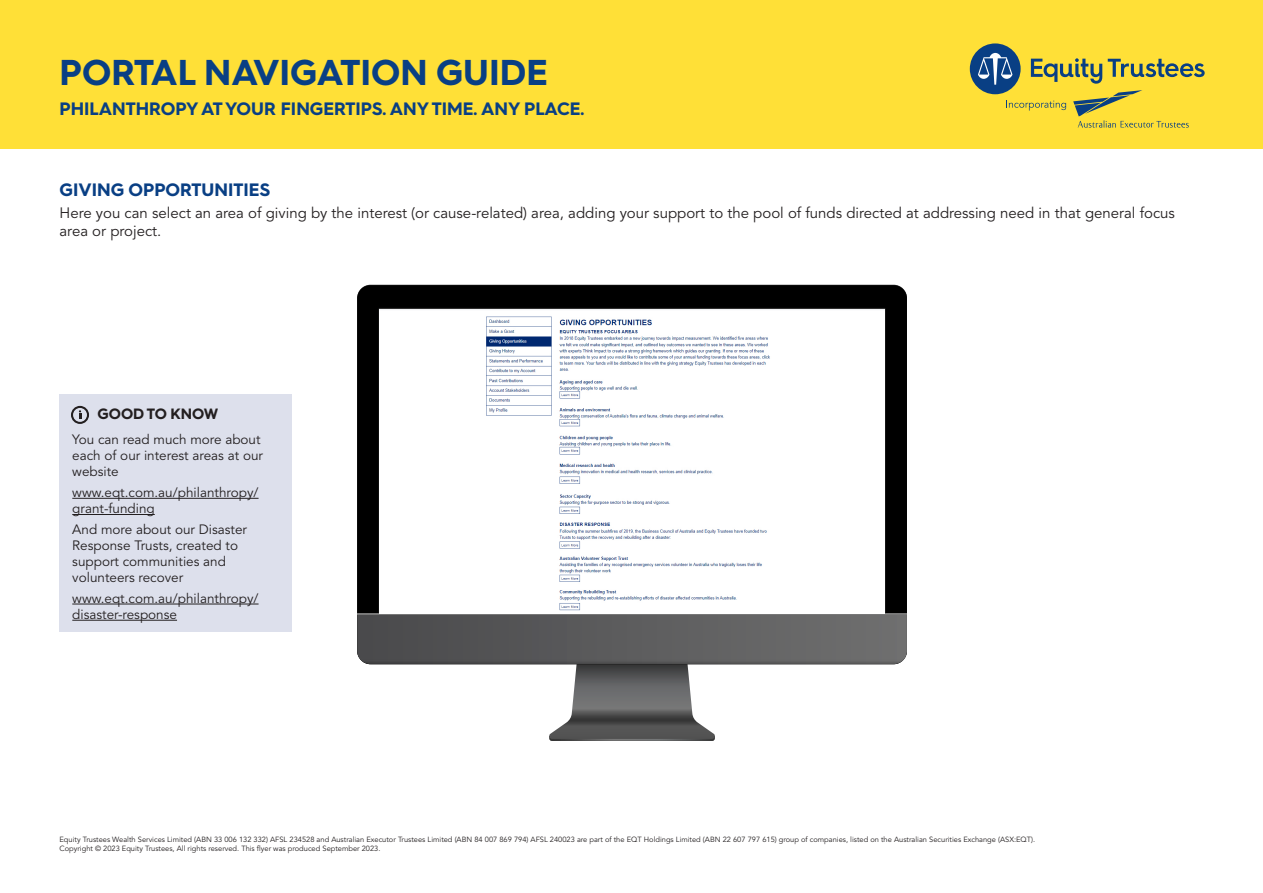
<style>
.page{position:relative;width:1263px;height:893px;background:#fff}
.page>*{position:absolute;margin:0;border:0;box-sizing:border-box;transform-origin:0 0}
.t1{font:700 36px "Hurme Geometric Sans 4";color:#093f84}
.t2{font:700 18px "Hurme Geometric Sans 4";color:#093f84}
.t3{font:15px/18px "Avenir LT Pro";color:#231f20}
.t4{font:700 15px "Hurme Geometric Sans 4";color:#231f20}
.t5{font:13.5px/16.2px "Avenir LT Pro";color:#231f20}
.t6{font:7.5px/9px "Avenir LT Pro";color:#231f20}
</style>
<div class="page">
<div style="left:0;top:0;width:1263px;height:149px;background:#ffe037"></div>
<svg style="left:1031px;top:58px;width:71px;height:26px"></svg>
<svg style="left:1108px;top:59px;width:97px;height:18px"></svg>
<svg style="left:970px;top:43px;width:51px;height:51px"></svg>
<svg style="left:1073px;top:90px;width:116px;height:38px"></svg>
<svg style="left:1006px;top:100px;width:60px;height:11px"></svg>
<div style="left:357px;top:285px;width:550px;height:379px;background:#000;border-radius:13px"></div>
<svg style="left:357px;top:615px;width:550px;height:126px"></svg>
<hr style="left:357px;top:613px;width:550px;height:2px;background:#787878">
<img style="left:380px;top:310px;width:504px;height:303px">
<div style="left:60px;top:394px;width:232px;height:238px;background:#dde0ec"></div>
<hr style="left:72px;top:498px;width:187px;height:1px;background:#231f20">
<hr style="left:72px;top:514px;width:83px;height:1px;background:#231f20">
<hr style="left:72px;top:604px;width:187px;height:1px;background:#231f20">
<hr style="left:72px;top:620px;width:105px;height:1px;background:#231f20">
<svg style="left:71px;top:406px;width:18px;height:18px"></svg>
<h1 class="t1" style="left:60px;top:47px;width:490px">PORTAL NAVIGATION GUIDE</h1>
<h2 class="t2" style="left:60px;top:96px;width:526px">PHILANTHROPY AT YOUR FINGERTIPS. ANY TIME. ANY PLACE.</h2>
<h2 class="t2" style="left:60px;top:177px;width:212px">GIVING OPPORTUNITIES</h2>
<h3 class="t3" style="left:60px;top:204px;width:1117px">Here you can select an area of giving by the interest (or cause-related) area, adding your support to the pool of funds directed at addressing need in that general focus area or project.</h3>
<h3 class="t4" style="left:98px;top:404px;width:122px">GOOD TO KNOW</h3>
<h3 class="t5" style="left:72px;top:432px;width:192px">You can read much more about each of our interest areas at our website</h3>
<h3 class="t5" style="left:72px;top:484px;width:188px">www.eqt.com.au/philanthropy/ grant-funding</h3>
<h3 class="t5" style="left:72px;top:521px;width:176px">And more about our Disaster<br>Response Trusts, created to support communities and volunteers recover</h3>
<h3 class="t5" style="left:72px;top:590px;width:188px">www.eqt.com.au/philanthropy/ disaster-response</h3>
<p class="t6" style="left:60px;top:835px;width:977px">Equity Trustees Wealth Services Limited (ABN 33 006 132 332) AFSL 234528 and Australian Executor Trustees Limited (ABN 84 007 869 794) AFSL 240023 are part of the EQT Holdings Limited (ABN 22 607 797 615) group of companies, listed on the Australian Securities Exchange (ASX:EQT).<br>Copyright © 2023 Equity Trustees, All rights reserved. This flyer was produced September 2023.</p>
</div>
